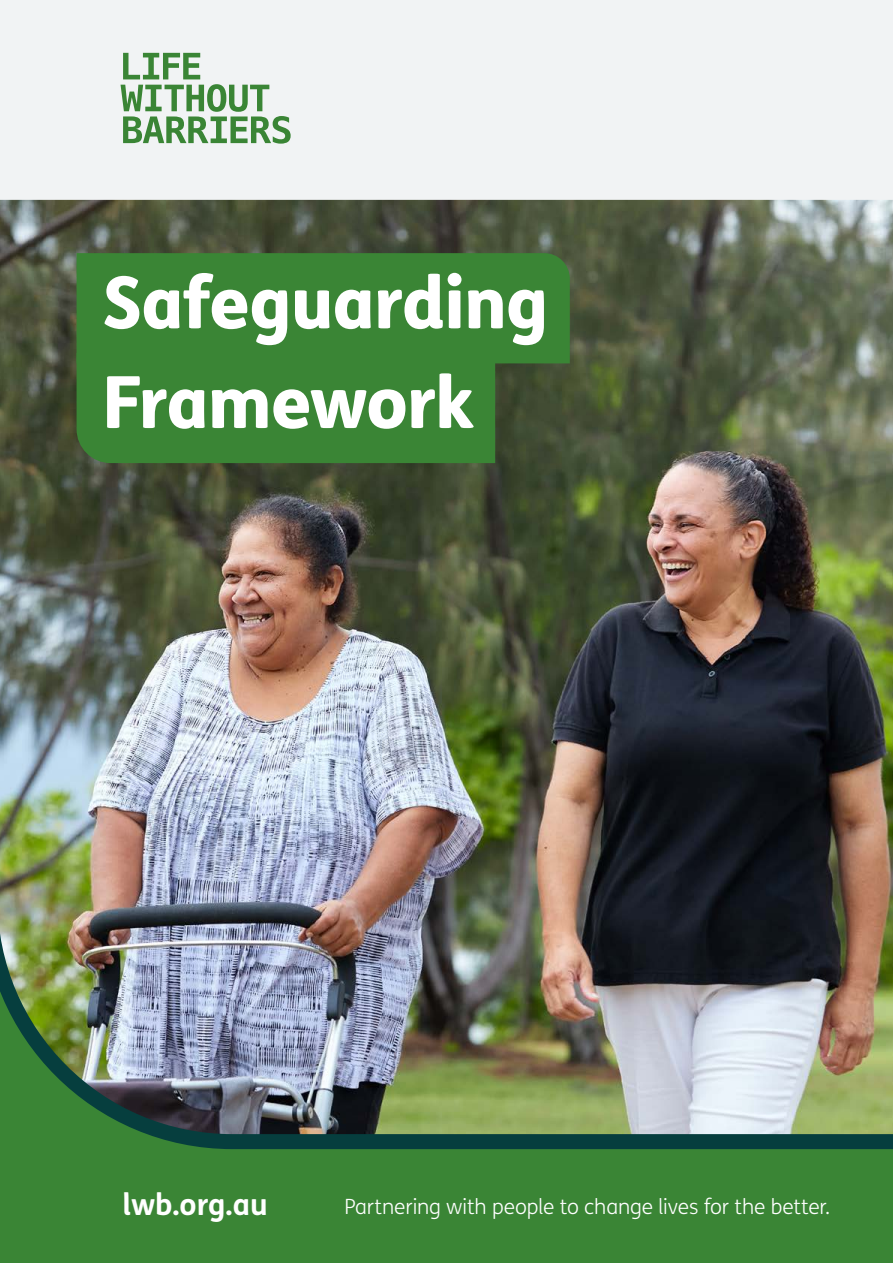
<style>
.page{position:relative;width:893px;height:1263px;background:#fff}
.page>*{position:absolute;margin:0;border:0;box-sizing:border-box;transform-origin:0 0}
.t1{font:800 72px/99.6px "FS Me";letter-spacing:-.015em;color:#fff}
.t2{font:700 30px "FS Me";color:#fff}
.t3{font:300 21px "FS Me";letter-spacing:-.005em;color:#fff}
</style>
<div class="page">
<div style="left:0;top:718px;width:893px;height:545px;background:#3a8535"></div>
<img style="left:0;top:0;width:893px;height:1149px">
<h1 class="t1" style="left:102px;top:249px;width:448px">Safeguarding<br>Framework</h1>
<h2 class="t2" style="left:122px;top:1181px;width:147px">lwb.org.au</h2>
<p class="t3" style="left:344px;top:1193px;width:487px">Partnering with people to change lives for the better.</p>
</div>
